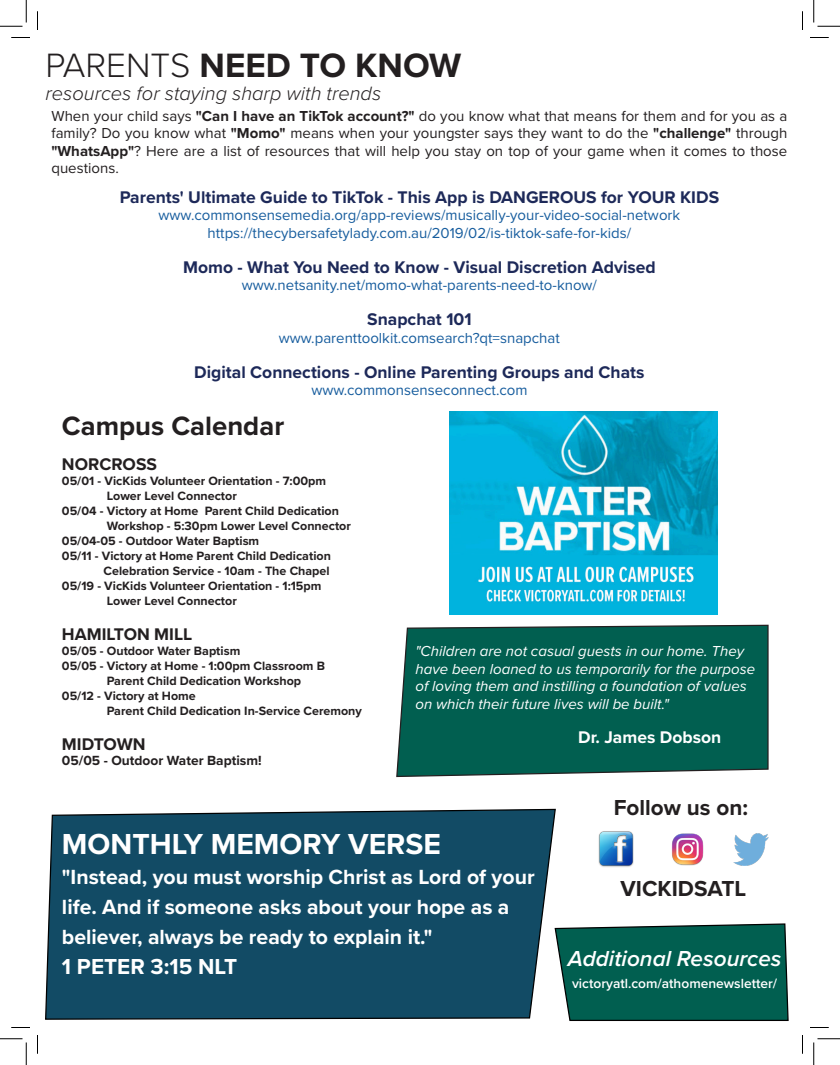
<style>
.page{position:relative;width:840px;height:1065px;background:#fff}
.page>*{position:absolute;margin:0;border:0;box-sizing:border-box;transform-origin:0 0}
.t1{font:700 35px "Proxima Nova";color:#231f20}
.t2{font:700 30px "Proxima Nova";color:#fff}
.t3{font:700 27.5px "Proxima Nova";color:#231f20}
.t4{font:600 25px "Proxima Nova";color:#fff}
.t5{font:700 22.5px "Proxima Nova";color:#231f20}
.t6{font:italic 600 22.5px "Proxima Nova";color:#fff}
.t7{font:700 22.5px "Proxima Nova";color:#fff}
.t8{font:700 21.25px/30px "Proxima Nova";color:#fff}
.t9{font:italic 300 20px "Proxima Nova";color:#231f20}
.t10{font:700 17.5px "Proxima Nova";color:#1d2959}
.t11{font:700 17.5px "Proxima Nova";color:#231f20}
.t12{font:700 17.5px "Proxima Nova";color:#fff}
.t13{font:15px/17.5px "Proxima Nova";color:#231f20;text-align:justify}
.t14{font:15px "Proxima Nova";color:#175d9e}
.t15{font:italic 15px/17.5px "Proxima Nova";color:#fff}
.t16{font:600 13.75px "Proxima Nova";color:#fff}
.t17{font:700 13.75px "Proxima Nova";color:#231f20}
.t18{font:700 12.5px "Proxima Nova";color:#231f20}
.t19{font:300 11.25px "Proxima Nova";color:#fff}
.s1{font-weight:300}
.s2{font-weight:700}
</style>
<div class="page">
<svg style="left:557px;top:923px;width:232px;height:98px;background:#0f6457"></svg>
<svg style="left:45px;top:808px;width:512px;height:212px;background:#1e536b"></svg>
<img style="left:598px;top:831px;width:35px;height:36px">
<img style="left:672px;top:834px;width:31px;height:32px">
<img style="left:733px;top:833px;width:36px;height:33px">
<svg style="left:396px;top:624px;width:373px;height:154px;background:#106759"></svg>
<img style="left:449px;top:411px;width:268px;height:203px">
<svg style="left:11px;top:37px;width:19px;height:1px"></svg>
<svg style="left:810px;top:37px;width:19px;height:1px"></svg>
<svg style="left:11px;top:1027px;width:19px;height:1px"></svg>
<svg style="left:810px;top:1027px;width:19px;height:1px"></svg>
<svg style="left:37px;top:11px;width:1px;height:19px"></svg>
<svg style="left:37px;top:1035px;width:1px;height:19px"></svg>
<svg style="left:802px;top:11px;width:1px;height:19px"></svg>
<svg style="left:802px;top:1035px;width:1px;height:19px"></svg>
<svg style="left:0;top:0;width:27px;height:27px"></svg>
<svg style="left:0;top:1039px;width:27px;height:26px"></svg>
<svg style="left:814px;top:0;width:26px;height:27px"></svg>
<svg style="left:814px;top:1039px;width:26px;height:26px"></svg>
<p class="t1" style="left:46px;top:40px;width:417px"><span class="s1">PARENTS</span> NEED TO KNOW</p>
<p class="t9" style="left:46px;top:78px;width:337px">resources for staying sharp with trends</p>
<p class="t13" style="left:51px;top:106px;width:737px">When your child says <span class="s2">"Can I have an TikTok account?"</span> do you know what that means for them and for you as a family? Do you know what <span class="s2">"Momo"</span> means when your youngster says they want to do the <span class="s2">"challenge"</span> through <span class="s2">"WhatsApp"</span>? Here are a list of resources that will help you stay on top of your game when it comes to those questions.</p>
<p class="t10" style="left:120px;top:184px;width:601px">Parents' Ultimate Guide to TikTok - This App is DANGEROUS for YOUR KIDS</p>
<p class="t14" style="left:159px;top:204px;width:523px">www.commonsensemedia.org/app-reviews/musically-your-video-social-network</p>
<p class="t14" style="left:208px;top:222px;width:425px">https://thecybersafetylady.com.au/2019/02/is-tiktok-safe-for-kids/</p>
<p class="t10" style="left:183px;top:254px;width:474px">Momo - What You Need to Know - Visual Discretion Advised</p>
<p class="t14" style="left:242px;top:274px;width:357px">www.netsanity.net/momo-what-parents-need-to-know/</p>
<p class="t10" style="left:367px;top:306px;width:106px">Snapchat 101</p>
<p class="t14" style="left:279px;top:327px;width:282px">www.parenttoolkit.comsearch?qt=snapchat</p>
<p class="t10" style="left:194px;top:359px;width:452px">Digital Connections - Online Parenting Groups and Chats</p>
<p class="t14" style="left:311px;top:379px;width:218px">www.commonsenseconnect.com</p>
<p class="t3" style="left:62px;top:406px;width:224px">Campus Calendar</p>
<p class="t11" style="left:62px;top:451px;width:97px">NORCROSS</p>
<p class="t18" style="left:62px;top:472px;width:266px">05/01 - VicKids Volunteer Orientation - 7:00pm</p>
<p class="t18" style="left:107px;top:487px;width:132px">Lower Level Connector</p>
<p class="t18" style="left:62px;top:502px;width:279px">05/04 - Victory at Home Parent Child Dedication</p>
<p class="t18" style="left:107px;top:517px;width:246px">Workshop - 5:30pm Lower Level Connector</p>
<p class="t18" style="left:62px;top:532px;width:199px">05/04-05 - Outdoor Water Baptism</p>
<p class="t18" style="left:62px;top:547px;width:270px">05/11 - Victory at Home Parent Child Dedication</p>
<p class="t18" style="left:104px;top:562px;width:228px">Celebration Service - 10am - The Chapel</p>
<p class="t18" style="left:62px;top:577px;width:261px">05/19 - VicKids Volunteer Orientation - 1:15pm</p>
<p class="t18" style="left:107px;top:592px;width:132px">Lower Level Connector</p>
<p class="t11" style="left:62px;top:621px;width:132px">HAMILTON MILL</p>
<p class="t18" style="left:62px;top:642px;width:180px">05/05 - Outdoor Water Baptism</p>
<p class="t18" style="left:62px;top:657px;width:265px">05/05 - Victory at Home - 1:00pm Classroom B</p>
<p class="t18" style="left:107px;top:672px;width:196px">Parent Child Dedication Workshop</p>
<p class="t18" style="left:62px;top:687px;width:135px">05/12 - Victory at Home</p>
<p class="t18" style="left:107px;top:702px;width:257px">Parent Child Dedication In-Service Ceremony</p>
<p class="t11" style="left:62px;top:731px;width:85px">MIDTOWN</p>
<p class="t17" style="left:62px;top:750px;width:201px">05/05 - Outdoor Water Baptism!</p>
<p class="t15" style="left:416px;top:642px;width:341px">"Children are not casual guests in our home. They have been loaned to us temporarily for the purpose of loving them and instilling a foundation of values on which their future lives will be built."</p>
<p class="t12" style="left:578px;top:724px;width:145px">Dr. James Dobson</p>
<p class="t5" style="left:614px;top:791px;width:136px">Follow us on:</p>
<p class="t4" style="left:52px;top:818px;width:313px">MONTHLY MEMORY VERSE</p>
<p class="t19" style="left:52px;top:862px;width:335px">and are called according to his purpose for them." <span class="s2">Romans 8:28 NLT</span></p>
<p class="t2" style="left:62px;top:822px;width:381px">MONTHLY MEMORY VERSE</p>
<p class="t8" style="left:62px;top:862px;width:474px">"Instead, you must worship Christ as Lord of your life. And if someone asks about your hope as a believer, always be ready to explain it."</p>
<p class="t7" style="left:62px;top:950px;width:177px">1 PETER 3:15 NLT</p>
<p class="t5" style="left:620px;top:872px;width:127px">VICKIDSATL</p>
<p class="t6" style="left:568px;top:942px;width:215px">Additional Resources</p>
<p class="t16" style="left:572px;top:974px;width:207px">victoryatl.com/athomenewsletter/</p>
</div>
